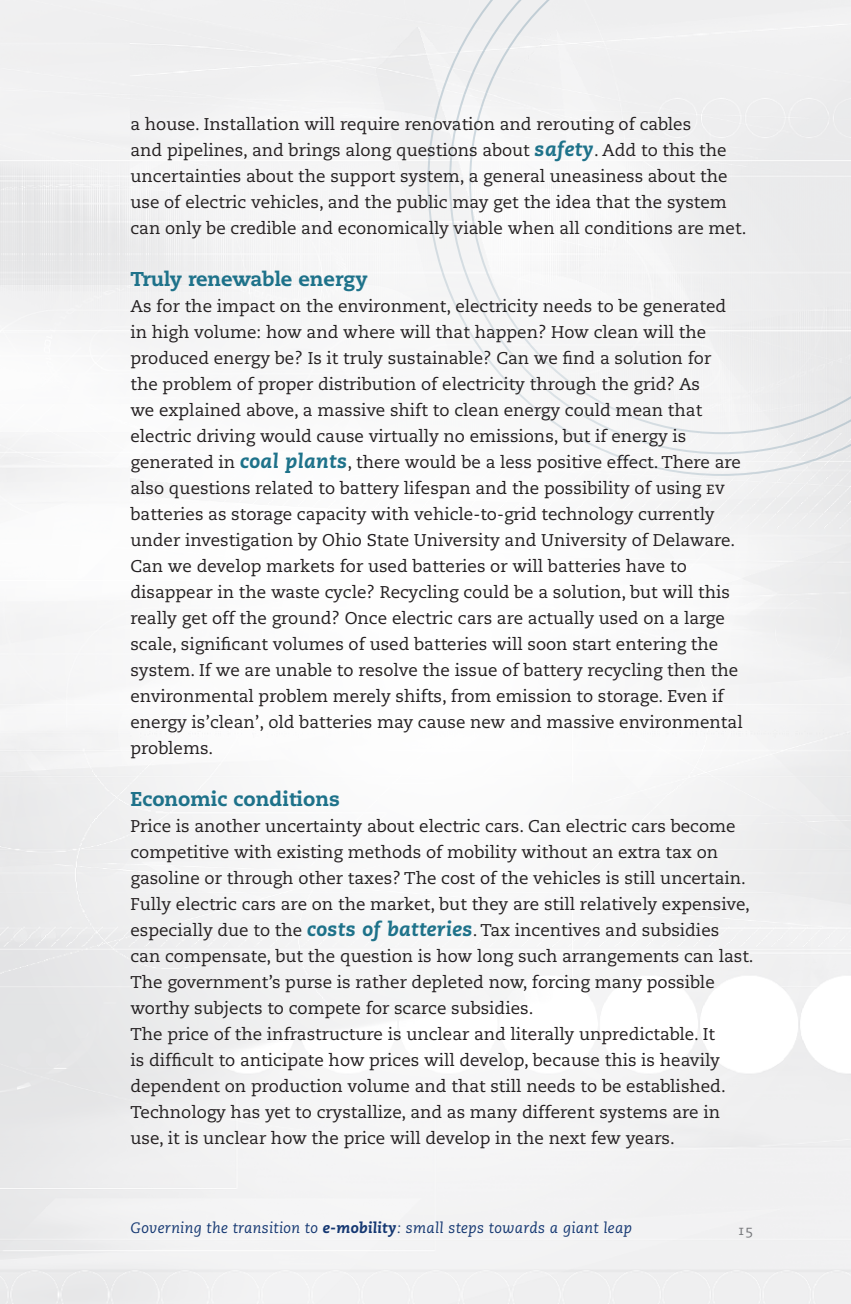
<style>
.page{position:relative;width:851px;height:1304px;background:#fff}
.page>*{position:absolute;margin:0;border:0;box-sizing:border-box;transform-origin:0 0}
.t1{font:20px "Caecilia Heavy Os F";color:#1e728a}
.t2{font:17px/26px "Caecilia Roman Os F";color:#231f20}
.t3{font:15px "Caecilia Italic Os F";letter-spacing:.02em;color:#153872}
.t4{font:14px "Caecilia Roman Os F";color:#76787b}
.s1{font-family:"Caecilia";font-weight:800;font-style:italic;font-size:20px;color:#1e728a}
.s2{font-family:"Caecilia Roman SC"}
.s3{font-family:"Caecilia Heavy Italic Os F"}
</style>
<div class="page">
<div style="left:0;top:0;width:850px;height:1304px;background:#f5f5f5"></div>
<div style="left:0;top:0;width:43px;height:1304px;background:#efeff0"></div>
<svg style="left:427px;top:0;width:423px;height:476px"></svg>
<p class="t2" style="left:130px;top:111px;width:617px">a house. Installation will require renovation and rerouting of cables<br>and pipelines, and brings along questions about <span class="s1">safety</span>. Add to this the uncertainties about the support system, a general uneasiness about the use of electric vehicles, and the public may get the idea that the system can only be credible and economically viable when all conditions are met.</p>
<p class="t1" style="left:130px;top:267px;width:239px">Truly renewable energy</p>
<p class="t2" style="left:130px;top:293px;width:613px">As for the impact on the environment, electricity needs to be generated in high volume: how and where will that happen? How clean will the produced energy be? Is it truly sustainable? Can we find a solution for the problem of proper distribution of electricity through the grid? As<br>we explained above, a massive shift to clean energy could mean that electric driving would cause virtually no emissions, but if energy is generated in <span class="s1">coal plants</span>, there would be a less positive effect. There are also questions related to battery lifespan and the possibility of using <span class="s2">ev </span>batteries as storage capacity with vehicle-to-grid technology currently under investigation by Ohio State University and University of Delaware.<br>Can we develop markets for used batteries or will batteries have to disappear in the waste cycle? Recycling could be a solution, but will this really get off the ground? Once electric cars are actually used on a large scale, significant volumes of used batteries will soon start entering the system. If we are unable to resolve the issue of battery recycling then the environmental problem merely shifts, from emission to storage. Even if energy is’clean’, old batteries may cause new and massive environmental problems.</p>
<p class="t1" style="left:130px;top:787px;width:211px">Economic conditions</p>
<p class="t2" style="left:130px;top:813px;width:624px">Price is another uncertainty about electric cars. Can electric cars become competitive with existing methods of mobility without an extra tax on gasoline or through other taxes? The cost of the vehicles is still uncertain.<br>Fully electric cars are on the market, but they are still relatively expensive, especially due to the <span class="s1">costs of batteries</span>. Tax incentives and subsidies<br>can compensate, but the question is how long such arrangements can last.<br>The government’s purse is rather depleted now, forcing many possible worthy subjects to compete for scarce subsidies.<br>The price of the infrastructure is unclear and literally unpredictable. It<br>is difficult to anticipate how prices will develop, because this is heavily dependent on production volume and that still needs to be established.<br>Technology has yet to crystallize, and as many different systems are in use, it is unclear how the price will develop in the next few years.</p>
<p class="t3" style="left:130px;top:1219px;width:503px">Governing the transition to <span class="s3">e-mobility</span>: small steps towards a giant leap</p>
<p class="t4" style="left:737px;top:1222px;width:17px">15</p>
</div>
